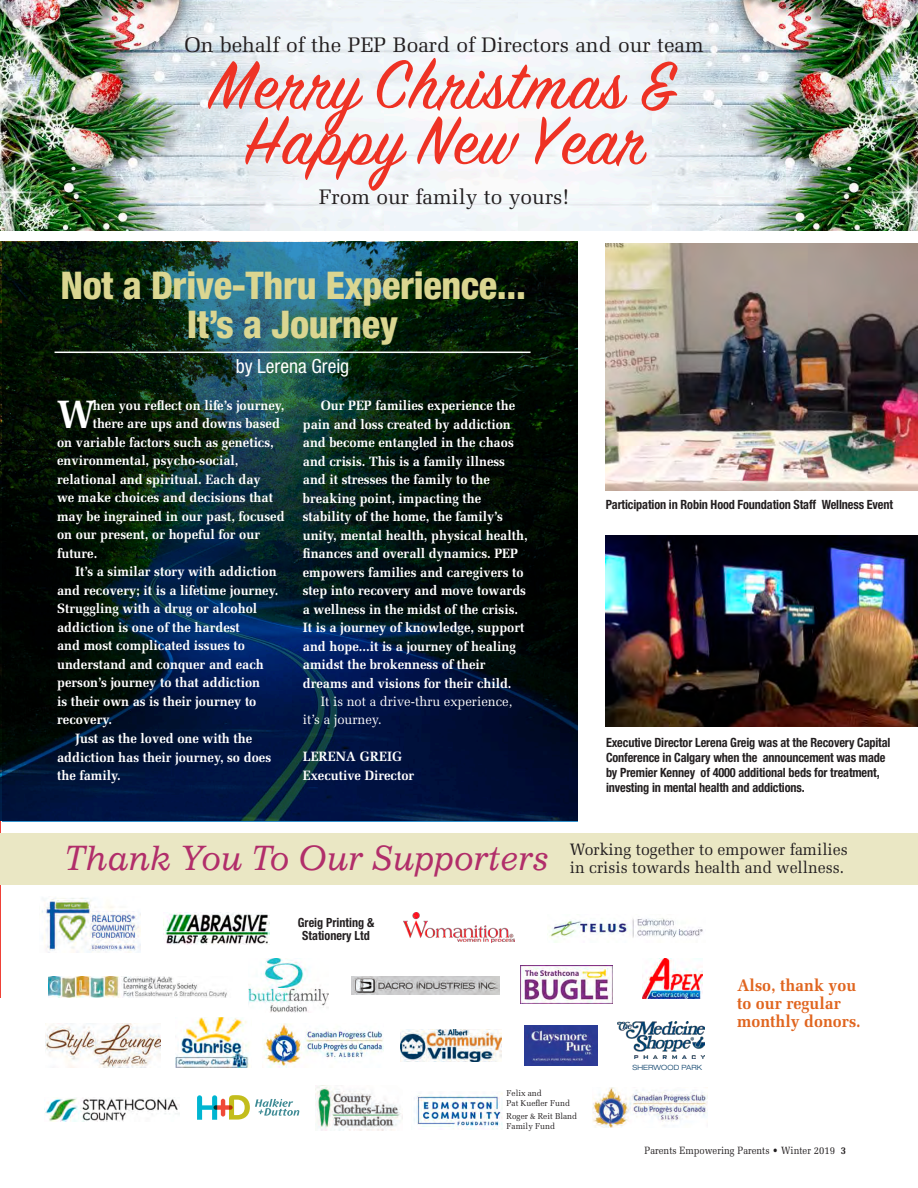
<style>
.page{position:relative;width:918px;height:1188px;background:#fff}
.page>*{position:absolute;margin:0;border:0;box-sizing:border-box;transform-origin:0 0}
.t1{font:75.15px/55.5px "Sign Painter House Script";letter-spacing:.02em;color:#ee3224;text-align:center}
.t2{font:700 39.45px "Melior";color:#fff;scale:.96 1}
.t3{font:800 condensed 38.25px/38.2px "Helvetica Neue LT Std";letter-spacing:-.01em;color:#dbd691;text-align:center}
.t4{font:italic 33.45px "Impressum";color:#b12e6a;scale:.96 1}
.t5{font:21px "Melior";color:#231f20}
.t6{font:condensed 19.5px "Helvetica Neue LT Std";color:#fff}
.t7{font:700 16.8px/18px "Melior";color:#e0651f;scale:.96 1}
.t8{font:16.5px/18px "Melior";color:#231f20;scale:.96 1}
.t9{font:700 13.5px/18.5px "Melior";color:#fff;scale:.96 1}
.t10{font:13.5px/18.5px "Melior";color:#fff;scale:.96 1}
.t11{font:700 condensed 12.75px/15px "Helvetica Neue LT Std";letter-spacing:-.01em;color:#231f20;scale:.96 1}
.t12{font:700 condensed 12.6px/12.9px "Helvetica Neue LT Std";color:#231f20;text-align:center;scale:.96 1}
.t13{font:10.5px "Melior";color:#231f20;scale:.9 1}
.t14{font:8.55px/9.6px "Melior";color:#231f20;scale:.96 1}
.t15{font:300 expanded 7.2px "Helvetica Neue LT Std";letter-spacing:.01em;color:#003964}
.s1{font-weight:700}
</style>
<div class="page">
<hr style="left:0;top:524px;width:1px;height:474px;background:#ef4137">
<img style="left:606px;top:243px;width:312px;height:248px">
<svg style="left:2px;top:242px;width:575px;height:579px;background:#061d26"></svg>
<hr style="left:55px;top:352px;width:476px;height:1px;background:#fff">
<img style="left:44px;top:1098px;width:136px;height:24px">
<svg style="left:197px;top:1095px;width:102px;height:25px"></svg>
<img style="left:351px;top:976px;width:149px;height:19px">
<img style="left:248px;top:959px;width:80px;height:53px">
<img style="left:48px;top:976px;width:179px;height:21px">
<img style="left:316px;top:1085px;width:87px;height:45px">
<img style="left:404px;top:912px;width:110px;height:31px">
<img style="left:547px;top:918px;width:156px;height:25px">
<img style="left:42px;top:897px;width:98px;height:56px">
<img style="left:165px;top:912px;width:104px;height:33px">
<img style="left:643px;top:959px;width:59px;height:40px">
<img style="left:521px;top:966px;width:92px;height:38px">
<img style="left:414px;top:1093px;width:88px;height:36px">
<img style="left:176px;top:1018px;width:74px;height:50px">
<img style="left:618px;top:1021px;width:86px;height:37px">
<img style="left:45px;top:1023px;width:115px;height:44px">
<img style="left:525px;top:1026px;width:73px;height:39px">
<div style="left:0;top:833px;width:918px;height:52px;background:#eae7c4"></div>
<img style="left:606px;top:536px;width:312px;height:191px">
<img style="left:401px;top:1029px;width:101px;height:33px">
<img style="left:264px;top:1023px;width:119px;height:45px">
<img style="left:1px;top:0;width:917px;height:231px">
<img style="left:593px;top:1088px;width:114px;height:40px">
<h3 class="t5" style="left:185px;top:33px;width:521px">On behalf of the PEP Board of Directors and our team</h3>
<h1 class="t1" style="left:210px;top:66px;width:470px">Merry Christmas &amp;<br>Happy New Year</h1>
<h3 class="t5" style="left:319px;top:184px;width:252px">From our family to yours!</h3>
<h3 class="t3" style="left:61px;top:266px;width:467px">Not a Drive-Thru Experience...<br>It’s a Journey</h3>
<h3 class="t6" style="left:236px;top:355px;width:115px">by Lerena Greig</h3>
<h2 class="t2" style="left:57px;top:391px;width:41px">W</h2>
<p class="t9" style="left:93px;top:396px;width:201px">hen you reflect on life’s journey,</p>
<p class="t9" style="left:93px;top:414px;width:196px">there are ups and downs based</p>
<p class="t9" style="left:57px;top:433px;width:227px">on variable factors such as genetics,</p>
<p class="t9" style="left:57px;top:451px;width:191px">environmental, psycho-social,</p>
<p class="t9" style="left:57px;top:470px;width:214px">relational and spiritual. Each day</p>
<p class="t9" style="left:57px;top:488px;width:226px">we make choices and decisions that</p>
<p class="t9" style="left:57px;top:507px;width:239px">may be ingrained in our past, focused</p>
<p class="t9" style="left:57px;top:526px;width:213px">on our present, or hopeful for our</p>
<p class="t9" style="left:57px;top:544px;width:43px">future.</p>
<p class="t9" style="left:75px;top:563px;width:211px">It’s a similar story with addiction</p>
<p class="t9" style="left:57px;top:581px;width:232px">and recovery; it is a lifetime journey.</p>
<p class="t9" style="left:57px;top:600px;width:210px">Struggling with a drug or alcohol</p>
<p class="t9" style="left:57px;top:618px;width:192px">addiction is one of the hardest</p>
<p class="t9" style="left:57px;top:637px;width:197px">and most complicated issues to</p>
<p class="t9" style="left:57px;top:655px;width:217px">understand and conquer and each</p>
<p class="t9" style="left:57px;top:674px;width:213px">person’s journey to that addiction</p>
<p class="t9" style="left:57px;top:692px;width:209px">is their own as is their journey to</p>
<p class="t9" style="left:57px;top:711px;width:59px">recovery.</p>
<p class="t9" style="left:75px;top:729px;width:186px">Just as the loved one with the</p>
<p class="t9" style="left:57px;top:748px;width:224px">addiction has their journey, so does</p>
<p class="t9" style="left:57px;top:766px;width:68px">the family.</p>
<p class="t9" style="left:303px;top:396px;width:236px;text-indent:18px">Our PEP families experience the pain and loss created by addiction and become entangled in the chaos and crisis. This is a family illness and it stresses the family to the breaking point, impacting the stability of the home, the family’s unity, mental health, physical health, finances and overall dynamics. PEP empowers families and caregivers to step into recovery and move towards a wellness in the midst of the crisis.<br>It is a journey of knowledge, support and hope...it is a journey of healing amidst the brokenness of their dreams and visions for their child.</p>
<p class="t10" style="left:303px;top:692px;width:220px;text-indent:18px">It is not a drive-thru experience, it’s a journey.</p>
<p class="t9" style="left:303px;top:747px;width:118px">LERENA GREIG<br>Executive Director</p>
<p class="t11" style="left:606px;top:497px;width:301px">Participation in Robin Hood Foundation Staff Wellness Event</p>
<p class="t11" style="left:606px;top:735px;width:298px">Executive Director Lerena Greig was at the Recovery Capital Conference in Calgary when the announcement was made by Premier Kenney of 4000 additional beds for treatment, investing in mental health and addictions.</p>
<h3 class="t4" style="left:65px;top:838px;width:506px">Thank You To Our Supporters</h3>
<p class="t8" style="left:570px;top:840px;width:291px">Working together to empower families in crisis towards health and wellness.</p>
<p class="t12" style="left:298px;top:916px;width:81px">Greig Printing &amp;<br>Stationery Ltd</p>
<p class="t14" style="left:507px;top:1089px;width:67px">Felix and<br>Pat Kuefler Fund</p>
<p class="t14" style="left:507px;top:1112px;width:75px">Roger &amp; Reit Bland<br>Family Fund</p>
<p class="t15" style="left:633px;top:1063px;width:71px">SHERWOOD PARK</p>
<p class="t7" style="left:737px;top:976px;width:130px">Also, thank you to our regular monthly donors.</p>
<p class="t13" style="left:645px;top:1144px;width:225px">Parents Empowering Parents • Winter 2019 <span class="s1">3</span></p>
</div>
